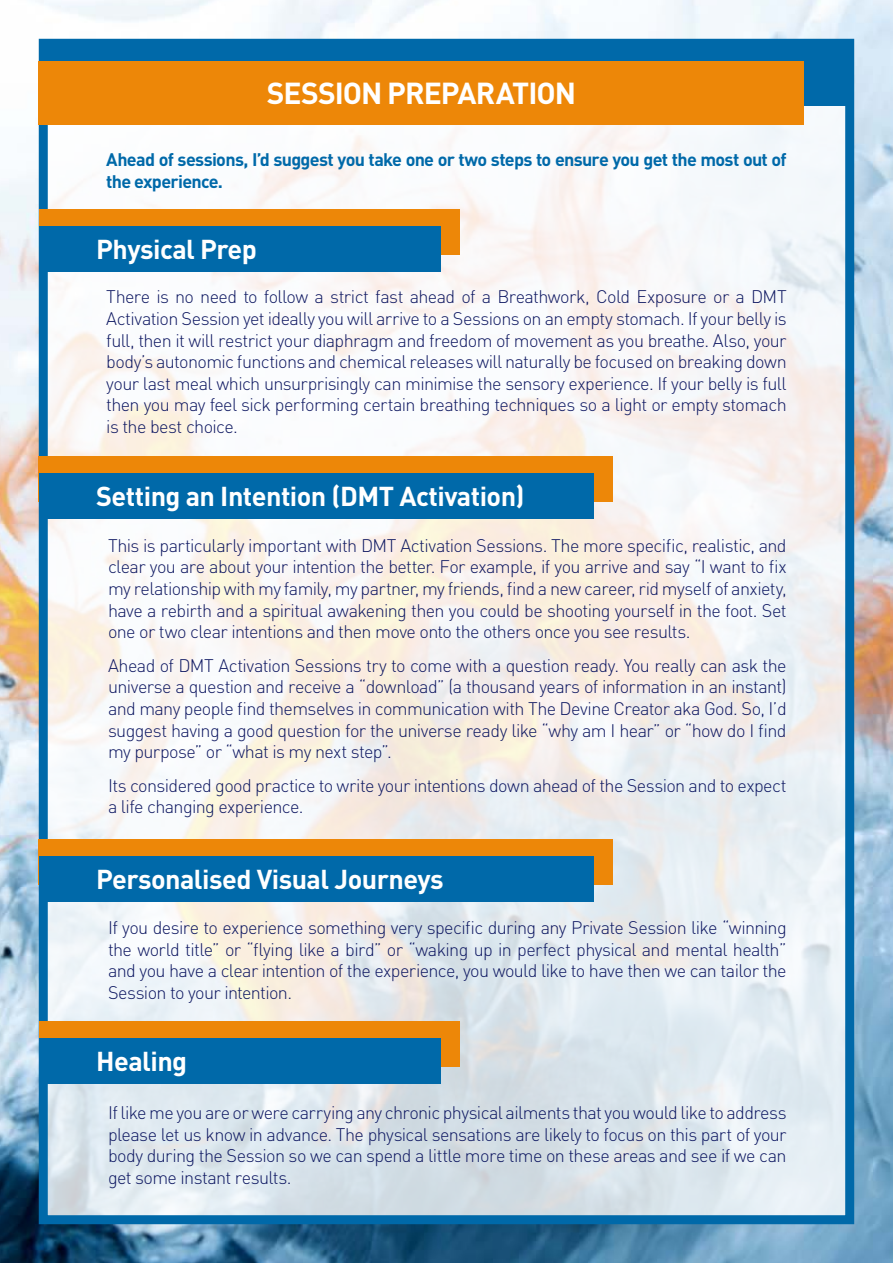
<style>
.page{position:relative;width:893px;height:1263px;background:#fff}
.page>*{position:absolute;margin:0;border:0;box-sizing:border-box;transform-origin:0 0}
.t1{font:700 30px "DIN Pro";letter-spacing:-.035em;color:#fff}
.t2{font:700 27px "DIN Pro";letter-spacing:-.02em;color:#fff}
.t3{font:300 18px/21.6px "DIN Pro";letter-spacing:-.035em;color:#0d1761;text-align:justify}
.t4{font:700 18px/21.6px "DIN Pro";letter-spacing:-.04em;color:#0069a9}
</style>
<div class="page">
<img style="left:0;top:0;width:893px;height:1263px">
<img style="left:49px;top:106px;width:795px;height:1108px">
<div style="left:39px;top:39px;width:815px;height:1185px;border:9px solid #0069a9"></div>
<div style="left:39px;top:43px;width:808px;height:63px;background:#0069a9"></div>
<div style="left:39px;top:61px;width:765px;height:64px;background:#ed8708"></div>
<div style="left:39px;top:209px;width:421px;height:46px;background:#ed8708"></div>
<div style="left:39px;top:1021px;width:421px;height:46px;background:#ed8708"></div>
<div style="left:39px;top:456px;width:574px;height:46px;background:#ed8708"></div>
<div style="left:39px;top:226px;width:402px;height:46px;background:#0069a9"></div>
<div style="left:39px;top:1038px;width:402px;height:46px;background:#0069a9"></div>
<div style="left:39px;top:473px;width:555px;height:46px;background:#0069a9"></div>
<div style="left:39px;top:839px;width:574px;height:46px;background:#ed8708"></div>
<div style="left:39px;top:855px;width:555px;height:46px;background:#0069a9"></div>
<h1 class="t1" style="left:267px;top:73px;width:311px">SESSION PREPARATION</h1>
<p class="t4" style="left:106px;top:148px;width:682px">Ahead of sessions, I’d suggest you take one or two steps to ensure you get the most out of the experience.</p>
<h2 class="t2" style="left:96px;top:231px;width:162px">Physical Prep</h2>
<p class="t3" style="left:106px;top:285px;width:682px">There is no need to follow a strict fast ahead of a Breathwork, Cold Exposure or a DMT Activation Session yet ideally you will arrive to a Sessions on an empty stomach. If your belly is full, then it will restrict your diaphragm and freedom of movement as you breathe. Also, your body’s autonomic functions and chemical releases will naturally be focused on breaking down your last meal which unsurprisingly can minimise the sensory experience. If your belly is full then you may feel sick performing certain breathing techniques so a light or empty stomach is the best choice.</p>
<h2 class="t2" style="left:96px;top:478px;width:430px">Setting an Intention (DMT Activation)</h2>
<p class="t3" style="left:108px;top:534px;width:680px">This is particularly important with DMT Activation Sessions. The more specific, realistic, and clear you are about your intention the better. For example, if you arrive and say “I want to fix my relationship with my family, my partner, my friends, find a new career, rid myself of anxiety, have a rebirth and a spiritual awakening then you could be shooting yourself in the foot. Set one or two clear intentions and then move onto the others once you see results.</p>
<p class="t3" style="left:108px;top:654px;width:680px">Ahead of DMT Activation Sessions try to come with a question ready. You really can ask the universe a question and receive a “download” (a thousand years of information in an instant) and many people find themselves in communication with The Devine Creator aka God. So, I’d suggest having a good question for the universe ready like “why am I hear” or “how do I find my purpose” or “what is my next step”.</p>
<p class="t3" style="left:108px;top:774px;width:680px">Its considered good practice to write your intentions down ahead of the Session and to expect a life changing experience.</p>
<h2 class="t2" style="left:96px;top:861px;width:349px">Personalised Visual Journeys</h2>
<p class="t3" style="left:108px;top:916px;width:680px">If you desire to experience something very specific during any Private Session like “winning the world title” or “flying like a bird” or “waking up in perfect physical and mental health” and you have a clear intention of the experience, you would like to have then we can tailor the Session to your intention.</p>
<h2 class="t2" style="left:96px;top:1043px;width:93px">Healing</h2>
<p class="t3" style="left:108px;top:1101px;width:680px">If like me you are or were carrying any chronic physical ailments that you would like to address please let us know in advance. The physical sensations are likely to focus on this part of your body during the Session so we can spend a little more time on these areas and see if we can get some instant results.</p>
</div>
